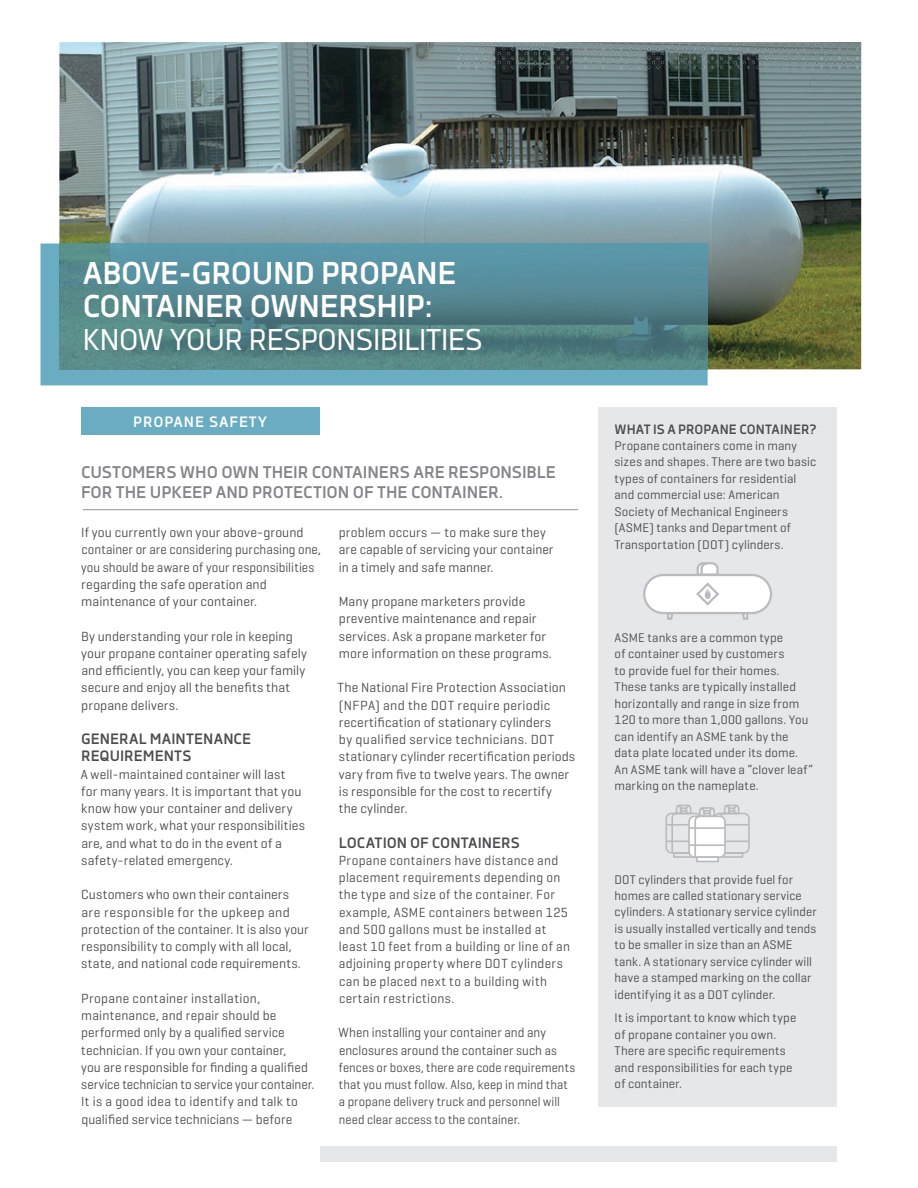
<style>
.page{position:relative;width:918px;height:1188px;background:#fff}
.page>*{position:absolute;margin:0;border:0;box-sizing:border-box;transform-origin:0 0}
.t1{font:700 31.5px/33px "Decima Nova";letter-spacing:-.01em;color:#fff}
.t2{font:30px "Decima Nova";letter-spacing:-.01em;color:#fff}
.t3{font:700 16.8px/19.5px "Decima Nova";letter-spacing:-.005em;color:#848588}
.t4{font:700 15px/17.2px "Decima Nova";color:#4b4c4d}
.t5{font:700 15px "Decima Nova";letter-spacing:.06em;color:#fff}
.t6{font:13.5px/17.2px "Geogrotesque";letter-spacing:.015em;color:#4b4c4d}
.t7{font:13.5px/17.2px "Geogrotesque";letter-spacing:.015em;color:#4b4c4d;scale:.95 1}
.t8{font:700 13.5px "Decima Nova";letter-spacing:.005em;color:#4b4c4d}
.t9{font:13.05px/17.2px "Geogrotesque";letter-spacing:.005em;color:#4b4c4d;scale:.95 1}
.t10{font:12.75px/16.5px "Geogrotesque";letter-spacing:.01em;color:#4b4c4d}
.s1{font-size:13.05px}
</style>
<div class="page">
<img style="left:59px;top:42px;width:802px;height:327px">
<div style="left:321px;top:1147px;width:516px;height:15px;background:#e6e7e9"></div>
<div style="left:598px;top:407px;width:239px;height:700px;background:#e6e7e9"></div>
<div style="left:81px;top:407px;width:239px;height:28px;background:#6aacc2"></div>
<hr style="left:83px;top:509px;width:495px;height:1px;background:#939598">
<svg style="left:457px;top:43px;width:405px;height:26px;background:#657576"></svg>
<div style="left:41px;top:244px;width:667px;height:141px;background:#6aacc2"></div>
<img style="left:59px;top:244px;width:649px;height:125px">
<svg style="left:643px;top:562px;width:129px;height:58px"></svg>
<svg style="left:665px;top:805px;width:85px;height:57px"></svg>
<h1 class="t1" style="left:83px;top:256px;width:375px">ABOVE-GROUND PROPANE<br>CONTAINER OWNERSHIP:</h1>
<h2 class="t2" style="left:83px;top:322px;width:401px">KNOW YOUR RESPONSIBILITIES</h2>
<p class="t5" style="left:133px;top:413px;width:135px">PROPANE SAFETY</p>
<p class="t3" style="left:81px;top:462px;width:477px">CUSTOMERS WHO OWN THEIR CONTAINERS ARE RESPONSIBLE<br>FOR THE UPKEEP AND PROTECTION OF THE CONTAINER.</p>
<p class="t6" style="left:81px;top:523px;width:241px">If you currently own your above-ground container or are considering purchasing one, you should be aware of your responsibilities regarding the safe operation and maintenance of your container.</p>
<p class="t6" style="left:81px;top:627px;width:228px">By understanding your role in keeping your propane container operating safely and efficiently, you can keep your family secure and enjoy all the benefits that propane delivers.</p>
<p class="t4" style="left:81px;top:730px;width:172px">GENERAL MAINTENANCE<br>REQUIREMENTS</p>
<p class="t6" style="left:81px;top:765px;width:226px">A well-maintained container will last for many years. It is important that you know how your container and delivery system work, what your responsibilities are, and what to do in the event of a safety-related emergency.</p>
<p class="t6" style="left:81px;top:886px;width:229px">Customers who own their containers are responsible for the upkeep and protection of the container. It is also your responsibility to comply with all local, state, and national code requirements.</p>
<p class="t6" style="left:81px;top:989px;width:235px">Propane container installation, maintenance, and repair should be performed only by a qualified service technician. If you own your container,<br>you are responsible for finding a qualified service technician to service your container.<br>It is a good idea to identify and talk to qualified service technicians — before</p>
<p class="t6" style="left:339px;top:523px;width:216px">problem occurs — to make sure they are capable of servicing your container in a timely and safe manner.</p>
<p class="t6" style="left:339px;top:592px;width:215px">Many propane marketers provide preventive maintenance and repair services. Ask a propane marketer for more information on these programs.</p>
<p class="t6" style="left:338px;top:679px;width:239px">The National Fire Protection Association (NFPA) and the DOT require periodic recertification of stationary cylinders<br>by qualified service technicians. DOT stationary cylinder recertification periods vary from five to twelve years. The owner is responsible for the cost to recertify<br>the cylinder.</p>
<p class="t4" style="left:339px;top:834px;width:183px">LOCATION OF CONTAINERS</p>
<p class="t6" style="left:339px;top:851px;width:233px">Propane containers have distance and placement requirements depending on the type and size of the container. For example, ASME containers between 125 and 500 gallons must be installed at least 10 feet from a building or line of an adjoining property where DOT cylinders can be placed next to a building with certain restrictions.</p>
<p class="t7" style="left:339px;top:1024px;width:231px">When installing your container and any enclosures around the container such <span class="s1">as</span></p>
<p class="t9" style="left:339px;top:1058px;width:250px">fences or boxes, there are code requirements that you must follow. Also, keep in mind that a propane delivery truck and personnel will need clear access to the container.</p>
<p class="t8" style="left:615px;top:421px;width:204px">WHAT IS A PROPANE CONTAINER?</p>
<p class="t10" style="left:615px;top:437px;width:203px">Propane containers come in many sizes and shapes. There are two basic types of containers for residential and commercial use: American Society of Mechanical Engineers (ASME) tanks and Department of Transportation (DOT) cylinders.</p>
<p class="t10" style="left:615px;top:629px;width:200px">ASME tanks are a common type<br>of container used by customers<br>to provide fuel for their homes.<br>These tanks are typically installed horizontally and range in size from<br>120 to more than 1,000 gallons. You can identify an ASME tank by the data plate located under its dome.<br>An ASME tank will have a “clover leaf” marking on the nameplate.</p>
<p class="t10" style="left:615px;top:871px;width:204px">DOT cylinders that provide fuel for homes are called stationary service cylinders. A stationary service cylinder is usually installed vertically and tends to be smaller in size than an ASME tank. A stationary service cylinder will have a stamped marking on the collar identifying it as a DOT cylinder.</p>
<p class="t10" style="left:615px;top:1009px;width:183px">It is important to know which type of propane container you own.<br>There are specific requirements and responsibilities for each type of container.</p>
</div>
